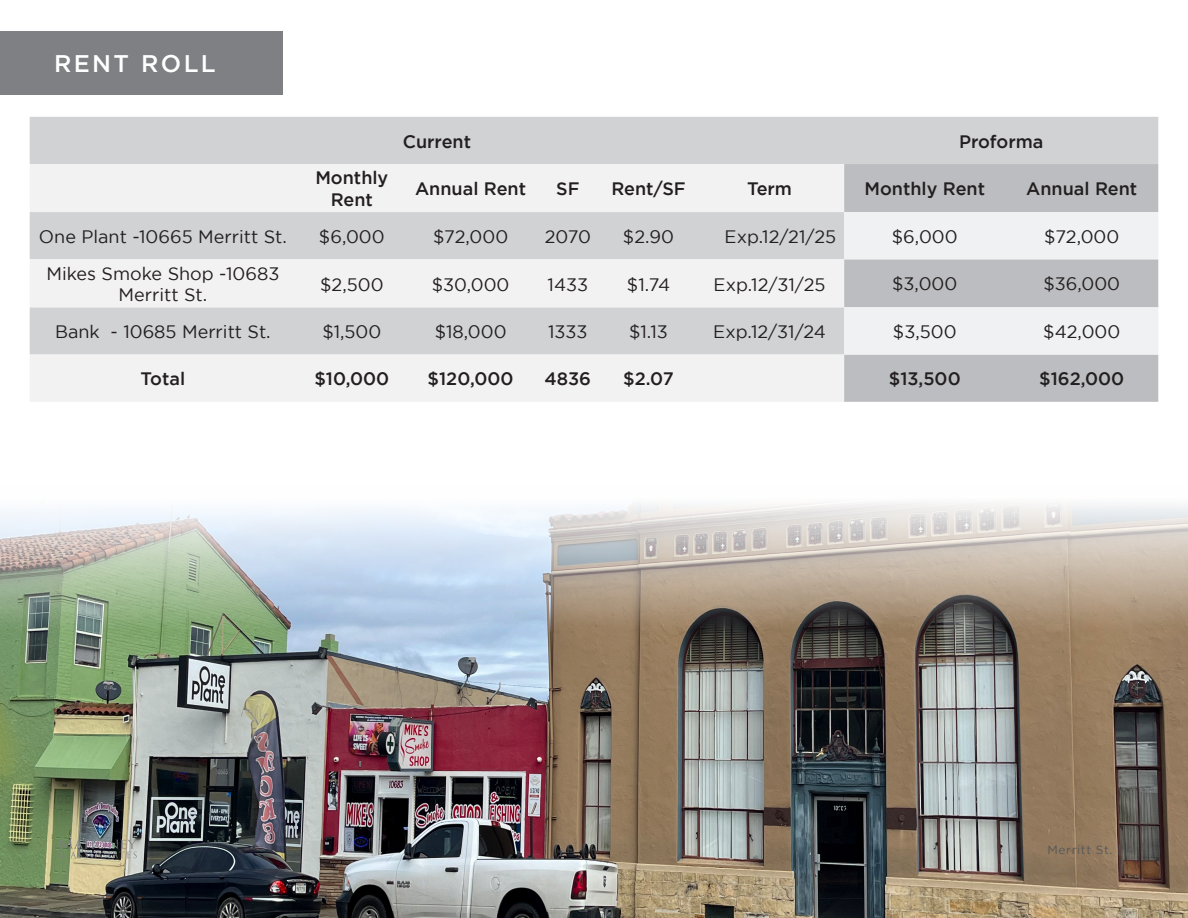
<style>
.page{position:relative;width:1188px;height:918px;background:#fff}
.page>*{position:absolute;margin:0;border:0;box-sizing:border-box;transform-origin:0 0}
.Title{font:500 24px "Gotham";letter-spacing:.1em;color:#fff}
.t1{font:18px/21.6px "Gotham";color:#231f20;text-align:center}
.t2{font:500 18px/21.6px "Gotham";color:#231f20;text-align:center}
.t3{font:12px "Gotham";letter-spacing:.05em;color:#57585a}
.s1{font-weight:500}
</style>
<div class="page">
<img style="left:0;top:503px;width:1188px;height:415px">
<div style="left:30px;top:117px;width:1128px;height:47px;background:#d1d2d4"></div>
<svg style="left:30px;top:164px;width:814px;height:238px;fill:#f3f2f3"></svg>
<div style="left:844px;top:164px;width:314px;height:238px;background:#bcbdc0"></div>
<svg style="left:844px;top:212px;width:314px;height:143px;fill:#f0f1f2"></svg>
<svg style="left:59px;top:838px;width:78px;height:20px;background:#80837a"></svg>
<div style="left:0;top:31px;width:283px;height:63px;background:#7e8083"></div>
<p class="Title" style="left:54px;top:50px;width:163px">RENT ROLL</p>
<p class="t2" style="left:403px;top:130px;width:70px">Current</p>
<p class="t2" style="left:959px;top:130px;width:86px">Proforma</p>
<p class="t2" style="left:315px;top:167px;width:75px">Monthly<br>Rent</p>
<p class="t2" style="left:415px;top:178px;width:113px">Annual Rent</p>
<p class="t2" style="left:556px;top:178px;width:25px">SF</p>
<p class="t2" style="left:611px;top:178px;width:76px">Rent/SF</p>
<p class="t2" style="left:747px;top:178px;width:47px">Term</p>
<p class="t2" style="left:864px;top:178px;width:122px">Monthly Rent</p>
<p class="t2" style="left:1026px;top:178px;width:113px">Annual Rent</p>
<p class="t1" style="left:39px;top:225px;width:249px">One Plant -10665 Merritt St.</p>
<p class="t1" style="left:319px;top:225px;width:67px">$6,000</p>
<p class="t1" style="left:433px;top:225px;width:77px">$72,000</p>
<p class="t1" style="left:545px;top:225px;width:48px">2070</p>
<p class="t1" style="left:623px;top:225px;width:53px">$2.90</p>
<p class="t1" style="left:725px;top:225px;width:113px">Exp.12/21/25</p>
<p class="t1" style="left:892px;top:225px;width:67px">$6,000</p>
<p class="t1" style="left:1044px;top:225px;width:77px">$72,000</p>
<p class="t1" style="left:46px;top:262px;width:235px">Mikes Smoke Shop -10683<br>Merritt St.</p>
<p class="t1" style="left:320px;top:273px;width:65px">$2,500</p>
<p class="t1" style="left:432px;top:273px;width:79px">$30,000</p>
<p class="t1" style="left:548px;top:273px;width:42px">1433</p>
<p class="t1" style="left:627px;top:273px;width:45px">$1.74</p>
<p class="t1" style="left:714px;top:273px;width:113px">Exp.12/31/25</p>
<p class="t1" style="left:892px;top:272px;width:67px">$3,000</p>
<p class="t1" style="left:1043px;top:272px;width:78px">$36,000</p>
<p class="t1" style="left:55px;top:321px;width:217px">Bank - 10685 Merritt St.</p>
<p class="t1" style="left:322px;top:321px;width:61px">$1,500</p>
<p class="t1" style="left:435px;top:321px;width:73px">$18,000</p>
<p class="t1" style="left:548px;top:321px;width:41px">1333</p>
<p class="t1" style="left:629px;top:321px;width:40px">$1.13</p>
<p class="t1" style="left:713px;top:321px;width:114px">Exp.12/31/24</p>
<p class="t1" style="left:893px;top:321px;width:65px">$3,500</p>
<p class="t1" style="left:1043px;top:321px;width:78px">$42,000</p>
<p class="t2" style="left:141px;top:368px;width:46px">Total</p>
<p class="t2" style="left:314px;top:368px;width:76px">$10,000</p>
<p class="t2" style="left:428px;top:368px;width:87px">$120,000</p>
<p class="t2" style="left:545px;top:368px;width:48px">4836</p>
<p class="t2" style="left:623px;top:368px;width:52px">$2.07</p>
<p class="t2" style="left:889px;top:368px;width:73px">$13,500</p>
<p class="t2" style="left:1039px;top:368px;width:87px">$162,000</p>
<p class="t3" style="left:1047px;top:843px;width:88px">Merritt St. | <span class="s1">4</span></p>
</div>
